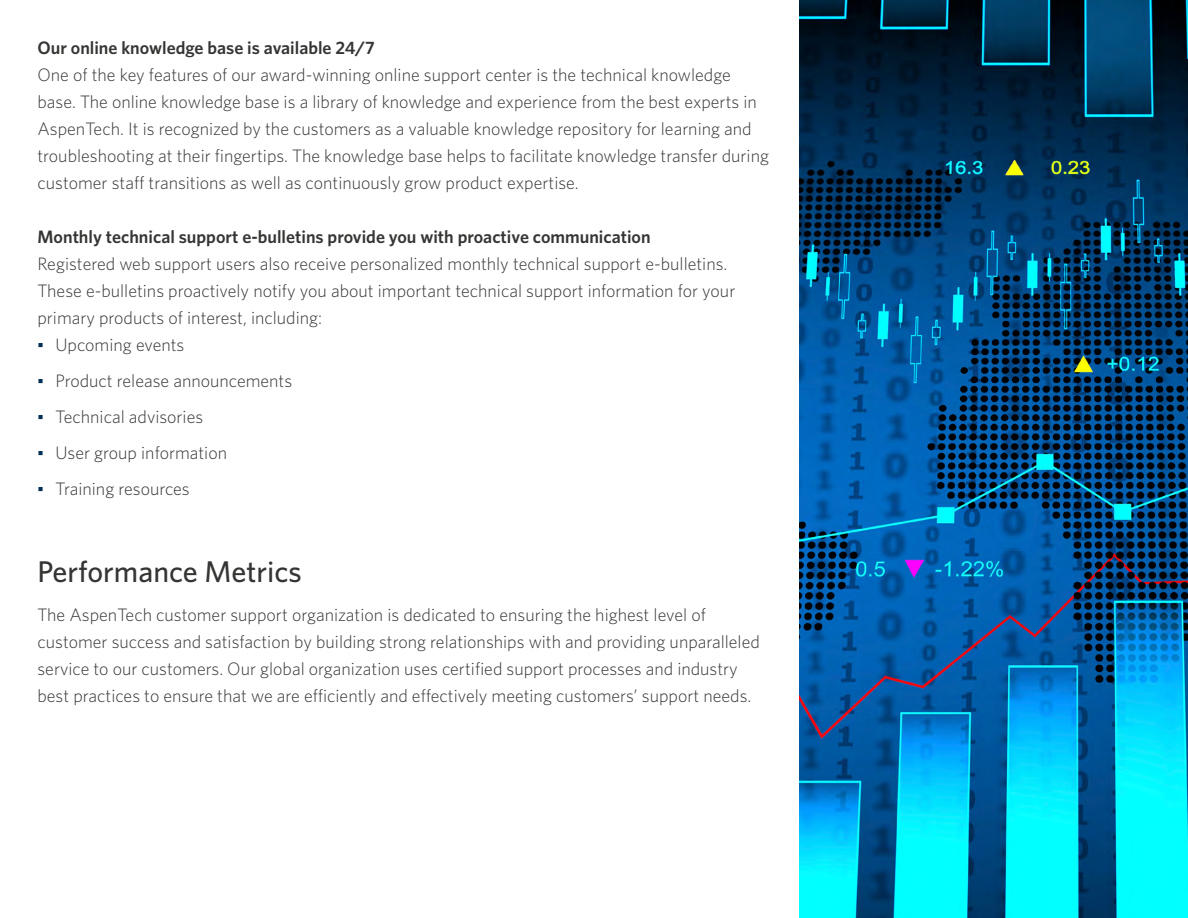
<style>
.page{position:relative;width:1188px;height:918px;background:#fff}
.page>*{position:absolute;margin:0;border:0;box-sizing:border-box;transform-origin:0 0}
.t1{font:500 30px "Whitney";color:#363534}
.t2{font:300 18px/27px "Whitney";color:#363534}
.t3{font:600 18px "Whitney";color:#363534}
.s1{font-family:"Arial";font-weight:400;color:#003057}
</style>
<div class="page">
<img style="left:800px;top:0;width:388px;height:918px">
<p class="t3" style="left:38px;top:36px;width:339px">Our online knowledge base is available 24/7</p>
<p class="t2" style="left:38px;top:61px;width:733px">One of the key features of our award-winning online support center is the technical knowledge base. The online knowledge base is a library of knowledge and experience from the best experts in AspenTech. It is recognized by the customers as a valuable knowledge repository for learning and troubleshooting at their fingertips. The knowledge base helps to facilitate knowledge transfer during customer staff transitions as well as continuously grow product expertise.</p>
<p class="t3" style="left:38px;top:225px;width:615px">Monthly technical support e-bulletins provide you with proactive communication</p>
<p class="t2" style="left:38px;top:250px;width:699px">Registered web support users also receive personalized monthly technical support e-bulletins.<br>These e-bulletins proactively notify you about important technical support information for your primary products of interest, including:</p>
<p class="t2" style="left:38px;top:331px;width:148px"><span class="s1">▪</span> Upcoming events</p>
<p class="t2" style="left:38px;top:367px;width:256px"><span class="s1">▪</span> Product release announcements</p>
<p class="t2" style="left:38px;top:403px;width:167px"><span class="s1">▪</span> Technical advisories</p>
<p class="t2" style="left:38px;top:439px;width:191px"><span class="s1">▪</span> User group information</p>
<p class="t2" style="left:38px;top:475px;width:154px"><span class="s1">▪</span> Training resources</p>
<h1 class="t1" style="left:38px;top:552px;width:266px">Performance Metrics</h1>
<p class="t2" style="left:38px;top:601px;width:724px">The AspenTech customer support organization is dedicated to ensuring the highest level of customer success and satisfaction by building strong relationships with and providing unparalleled service to our customers. Our global organization uses certified support processes and industry best practices to ensure that we are efficiently and effectively meeting customers’ support needs.</p>
</div>
